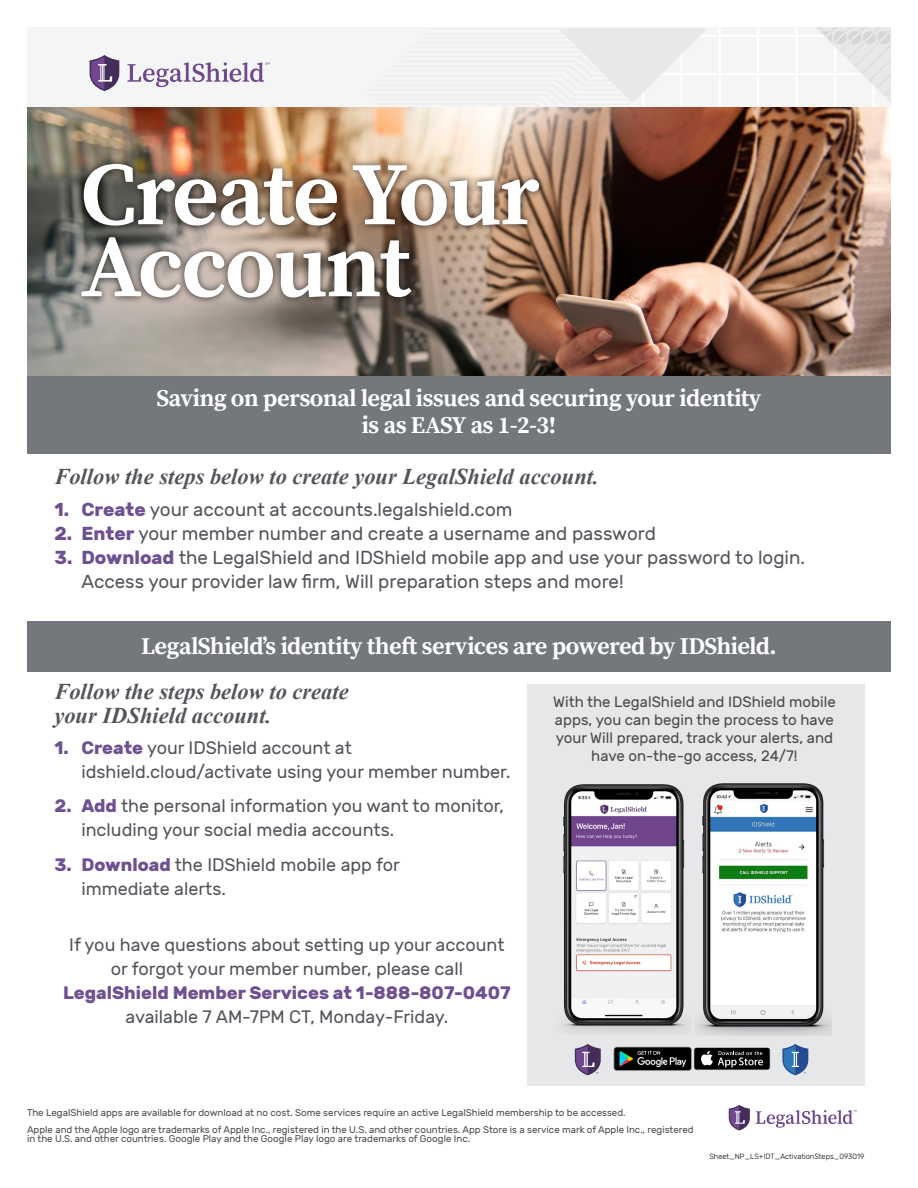
<style>
.page{position:relative;width:918px;height:1188px;background:#fff}
.page>*{position:absolute;margin:0;border:0;box-sizing:border-box;transform-origin:0 0}
.t1{font:700 90px/72px "Source Serif Pro";letter-spacing:-.025em;color:#fff}
.t2{font:700 24px/27px "Source Serif Pro";letter-spacing:-.025em;color:#fff;text-align:center}
.t3{font:italic 700 22.5px/24px "Times New Roman";color:#52555b}
.t4{font:18.75px/24px "Rubik";color:#52555b}
.t5{font:18px/24px "Rubik";color:#52555b}
.t6{font:700 18px "Rubik";color:#6f5091}
.t7{font:15px/18px "Rubik";color:#4b4847;text-align:center}
.t8{font:9.75px/16.5px "Rubik";color:#4d4d4f}
.t9{font:300 7.5px "Rubik";color:#000}
.s1{font-weight:700;color:#6f5091}
</style>
<div class="page">
<img style="left:27px;top:27px;width:864px;height:81px">
<div style="left:527px;top:684px;width:337px;height:402px;background:#e5e7e8"></div>
<img style="left:613px;top:1046px;width:79px;height:25px">
<div style="left:694px;top:1047px;width:76px;height:23px;background:#b1b4b6;border-radius:3px"></div>
<div style="left:694px;top:1048px;width:76px;height:22px;background:#000;border-radius:2px"></div>
<svg style="left:701px;top:1051px;width:62px;height:16px"></svg>
<img style="left:561px;top:784px;width:130px;height:249px">
<img style="left:27px;top:108px;width:864px;height:268px">
<div style="left:27px;top:376px;width:864px;height:78px;background:#74777b"></div>
<div style="left:27px;top:621px;width:864px;height:50px;background:#74777b"></div>
<div style="left:74px;top:157px;width:473px;height:148px;background:#000;opacity:.75"></div>
<svg style="left:90px;top:55px;width:29px;height:36px"></svg>
<svg style="left:127px;top:62px;width:143px;height:25px"></svg>
<svg style="left:729px;top:1105px;width:21px;height:25px"></svg>
<svg style="left:756px;top:1110px;width:101px;height:18px"></svg>
<svg style="left:782px;top:1044px;width:26px;height:31px"></svg>
<svg style="left:575px;top:1044px;width:26px;height:31px"></svg>
<img style="left:696px;top:783px;width:135px;height:252px">
<h1 class="t1" style="left:81px;top:162px;width:461px">Create Your<br>Account</h1>
<h2 class="t2" style="left:156px;top:386px;width:607px">Saving on personal legal issues and securing your identity is as EASY as 1-2-3!</h2>
<h3 class="t3" style="left:54px;top:464px;width:546px">Follow the steps below to create your LegalShield account.</h3>
<h3 class="t4" style="left:54px;top:498px;width:460px"><span class="s1">1. Create</span> your account at accounts.legalshield.com</h3>
<h3 class="t4" style="left:54px;top:522px;width:603px"><span class="s1">2. Enter</span> your member number and create a username and password</h3>
<h3 class="t4" style="left:81px;top:546px;width:725px;text-indent:-27px"><span class="s1">3. Download</span> the LegalShield and IDShield mobile app and use your password to login.<br>Access your provider law firm, Will preparation steps and more!</h3>
<h2 class="t2" style="left:141px;top:633px;width:637px">LegalShield’s identity theft services are powered by IDShield.</h2>
<h3 class="t3" style="left:54px;top:679px;width:296px">Follow the steps below to create your IDShield account.</h3>
<h3 class="t5" style="left:81px;top:736px;width:431px;text-indent:-27px"><span class="s1">1. Create</span> your IDShield account at idshield.cloud/activate using your member number.</h3>
<h3 class="t5" style="left:81px;top:794px;width:424px;text-indent:-27px"><span class="s1">2. Add</span> the personal information you want to monitor, including your social media accounts.</h3>
<h3 class="t5" style="left:81px;top:853px;width:320px;text-indent:-27px"><span class="s1">3. Download</span> the IDShield mobile app for immediate alerts.</h3>
<h3 class="t5" style="left:69px;top:933px;width:437px;text-align:center">If you have questions about setting up your account or forgot your member number, please call</h3>
<h3 class="t6" style="left:63px;top:982px;width:449px">LegalShield Member Services at 1-888-807-0407</h3>
<h3 class="t5" style="left:126px;top:1005px;width:324px">available 7 AM-7PM CT, Monday-Friday.</h3>
<h3 class="t7" style="left:553px;top:694px;width:284px">With the LegalShield and IDShield mobile apps, you can begin the process to have your Will prepared, track your alerts, and have on-the-go access, 24/7!</h3>
<p class="t8" style="left:27px;top:1105px;width:668px">The LegalShield apps are available for download at no cost. Some services require an active LegalShield membership to be accessed.<br>Apple and the Apple logo are trademarks of Apple Inc., registered in the U.S. and other countries. App Store is a service mark of Apple Inc., registered</p>
<p class="t8" style="left:27px;top:1131px;width:445px">in the U.S. and other countries. Google Play and the Google Play logo are trademarks of Google Inc.</p>
<p class="t9" style="left:709px;top:1153px;width:157px">Sheet_NP_LS+IDT_ActivationSteps_093019</p>
</div>
